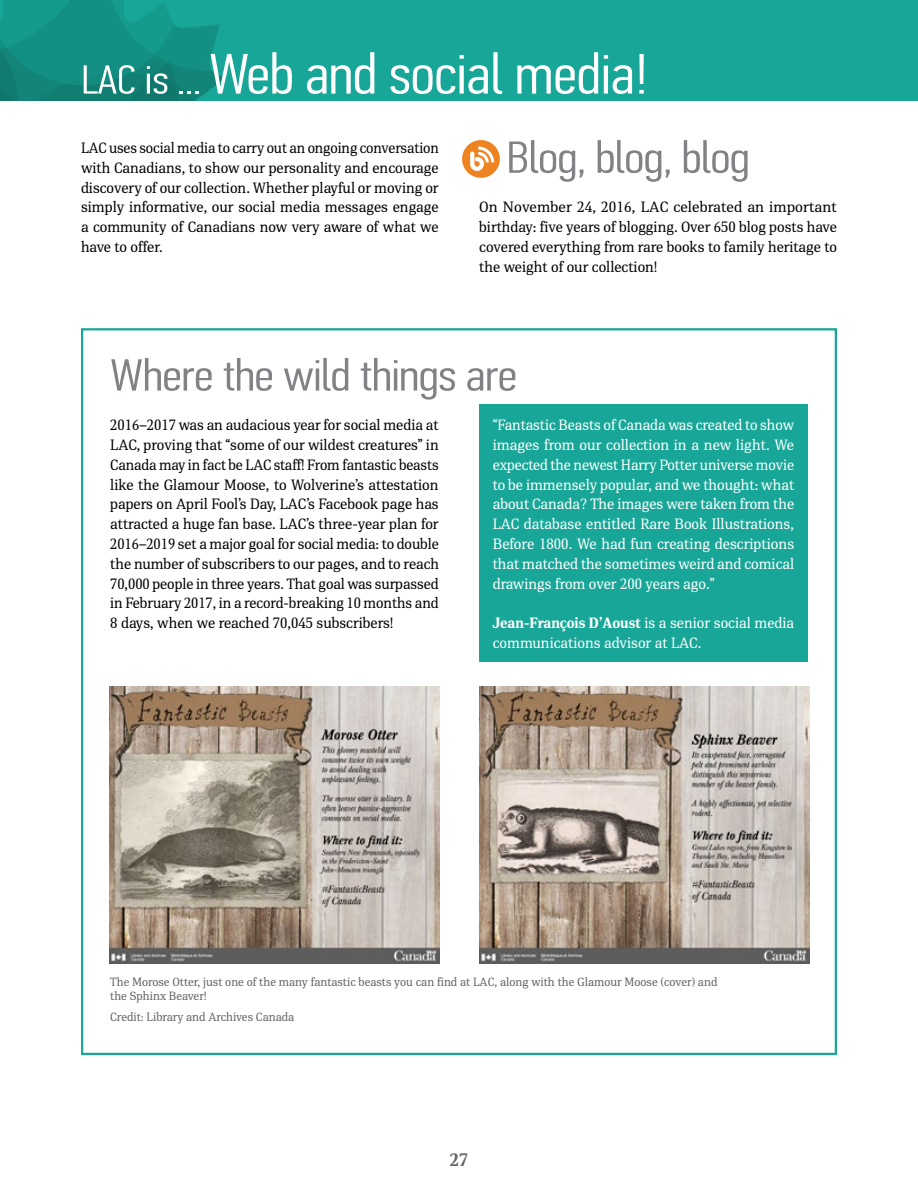
<style>
.page{position:relative;width:918px;height:1188px;background:#fff}
.page>*{position:absolute;margin:0;border:0;box-sizing:border-box;transform-origin:0 0}
.t1{font:300 57px "PF Din Text Comp Pro";letter-spacing:-.01em;color:#fff;scale:1.2 1}
.Subtitle{font:300 45px "PF Din Text Comp Pro";letter-spacing:-.015em;color:#808285;scale:1.25 1}
.t2{font:700 18px "PFDIN Serif";color:#636466}
.Text-Single{font:15px/19.8px "PFDIN Serif";color:#000;text-align:justify}
.Citations{font:15px/19.8px "PFDIN Serif";color:#fff;text-align:justify}
.Captions{font:12px/14.4px "PFDIN Serif";color:#636466}
.s1{font-size:40.5px}
.s2{font-weight:700}
</style>
<div class="page">
<svg style="left:0;top:0;width:918px;height:100px;background:#16a092"></svg>
<div style="left:479px;top:405px;width:329px;height:257px;background:#17a697"></div>
<img style="left:479px;top:687px;width:330px;height:276px">
<img style="left:109px;top:687px;width:331px;height:276px">
<div style="left:462px;top:140px;width:38px;height:38px;background:#ee8322;border-radius:50%"></div>
<svg style="left:470px;top:146px;width:24px;height:25px"></svg>
<p class="t1" style="left:81px;top:42px;width:475px"><span class="s1">LAC is ...</span> Web and social media!</p>
<p class="Text-Single" style="left:81px;top:138px;width:359px">LAC uses social media to carry out an ongoing conversation with Canadians, to show our personality and encourage discovery of our collection. Whether playful or moving or simply informative, our social media messages engage a community of Canadians now very aware of what we have to offer.</p>
<p class="Subtitle" style="left:506px;top:132px;width:197px">Blog, blog, blog</p>
<p class="Text-Single" style="left:479px;top:197px;width:359px">On November 24, 2016, LAC celebrated an important birthday: five years of blogging. Over 650 blog posts have covered everything from rare books to family heritage to the weight of our collection!</p>
<p class="Subtitle" style="left:110px;top:350px;width:327px">Where the wild things are</p>
<p class="Text-Single" style="left:110px;top:415px;width:330px">2016–2017 was an audacious year for social media at LAC, proving that “some of our wildest creatures” in Canada may in fact be LAC staff! From fantastic beasts like the Glamour Moose, to Wolverine’s attestation papers on April Fool’s Day, LAC’s Facebook page has attracted a huge fan base. LAC’s three-year plan for 2016–2019 set a major goal for social media: to double the number of subscribers to our pages, and to reach 70,000 people in three years. That goal was surpassed in February 2017, in a record-breaking 10 months and 8 days, when we reached 70,045 subscribers!</p>
<p class="Citations" style="left:493px;top:415px;width:303px">“Fantastic Beasts of Canada was created to show images from our collection in a new light. We expected the newest Harry Potter universe movie to be immensely popular, and we thought: what about Canada? The images were taken from the LAC database entitled Rare Book Illustrations, Before 1800. We had fun creating descriptions that matched the sometimes weird and comical drawings from over 200 years ago.”</p>
<p class="Citations" style="left:493px;top:613px;width:303px"><span class="s2">Jean-François D’Aoust</span> is a senior social media communications advisor at LAC.</p>
<p class="Captions" style="left:110px;top:974px;width:609px">The Morose Otter, just one of the many fantastic beasts you can find at LAC, along with the Glamour Moose (cover) and the Sphinx Beaver!</p>
<p class="Captions" style="left:110px;top:1010px;width:186px">Credit: Library and Archives Canada</p>
<p class="t2" style="left:450px;top:1149px;width:20px">27</p>
</div>
